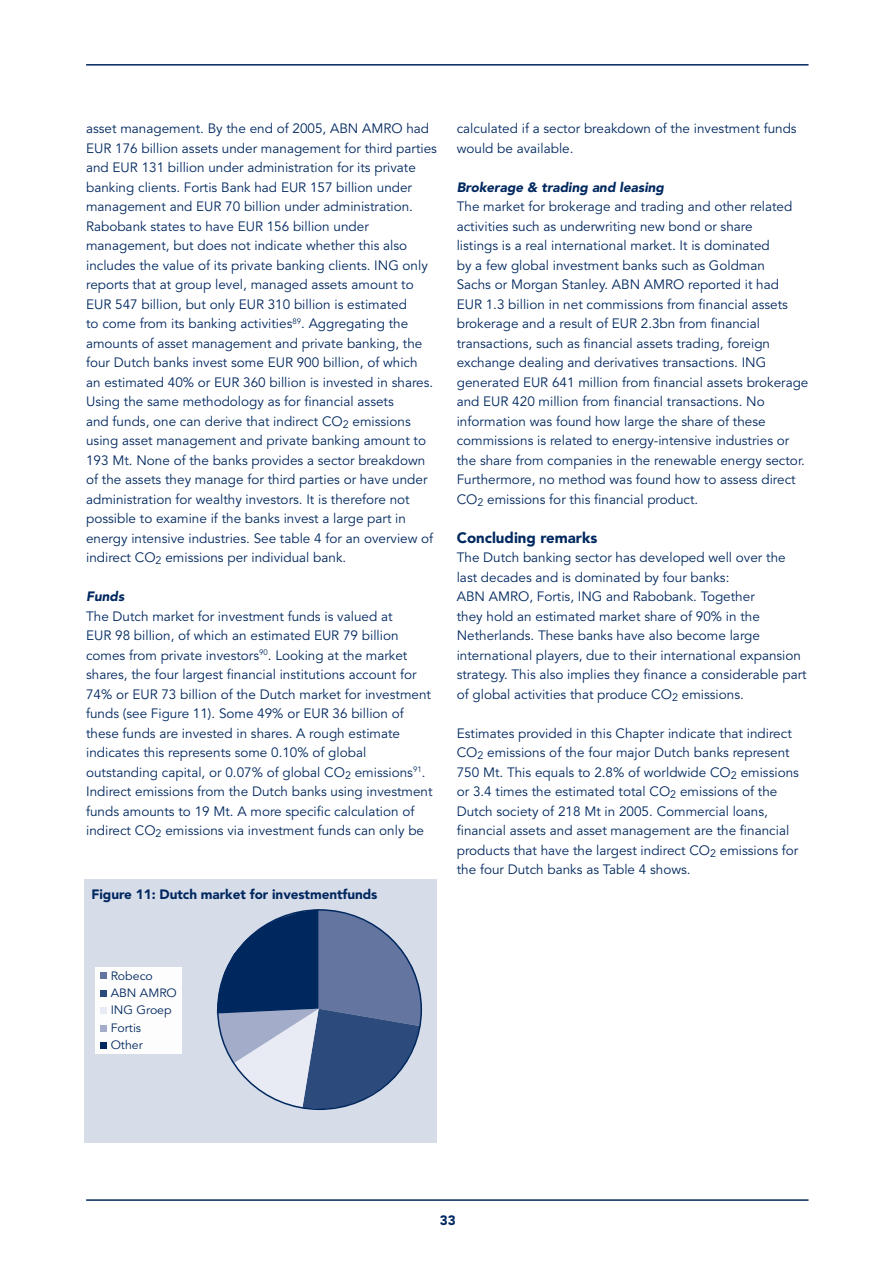
<style>
.page{position:relative;width:893px;height:1263px;background:#fff}
.page>*{position:absolute;margin:0;border:0;box-sizing:border-box;transform-origin:0 0}
.t1{font:900 15px "Avenir";color:#00285f}
.t2{font:13.5px/19.5px "Avenir";color:#00285f}
.t3{font:900 13.5px "Avenir";letter-spacing:-.005em;color:#00285f}
.t4{font:italic 900 13.5px "Avenir";color:#00285f}
.t5{font:12px/17.4px "Avenir";color:#00285f}
</style>
<div class="page">
<hr style="left:86px;top:64px;width:722px;height:2px;background:#00285f">
<hr style="left:86px;top:1199px;width:722px;height:2px;background:#00285f">
<div style="left:85px;top:879px;width:352px;height:264px;background:#d7dce9"></div>
<svg style="left:217px;top:909px;width:204px;height:200px"></svg>
<div style="left:95px;top:967px;width:86px;height:86px;background:#fdfdfd"></div>
<svg style="left:100px;top:973px;width:6px;height:6px"></svg>
<svg style="left:100px;top:990px;width:6px;height:6px"></svg>
<div style="left:100px;top:1007px;width:6px;height:7px;background:#e8ebf3"></div>
<svg style="left:100px;top:1025px;width:6px;height:6px"></svg>
<div style="left:100px;top:1042px;width:6px;height:7px;background:#00285f"></div>
<p class="t2" style="left:86px;top:120px;width:352px">asset management. By the end of 2005, ABN AMRO had EUR 176 billion assets under management for third parties and EUR 131 billion under administration for its private banking clients. Fortis Bank had EUR 157 billion under management and EUR 70 billion under administration.<br>Rabobank states to have EUR 156 billion under management, but does not indicate whether this also includes the value of its private banking clients. ING only reports that at group level, managed assets amount to EUR 547 billion, but only EUR 310 billion is estimated<br>to come from its banking activities<sup>89</sup>. Aggregating the amounts of asset management and private banking, the four Dutch banks invest some EUR 900 billion, of which<br>an estimated 40% or EUR 360 billion is invested in shares.<br>Using the same methodology as for financial assets<br>and funds, one can derive that indirect CO<sub>2</sub> emissions using asset management and private banking amount to 193 Mt. None of the banks provides a sector breakdown of the assets they manage for third parties or have under administration for wealthy investors. It is therefore not possible to examine if the banks invest a large part in energy intensive industries. See table 4 for an overview of indirect CO<sub>2</sub> emissions per individual bank.</p>
<p class="t4" style="left:86px;top:591px;width:40px">Funds</p>
<p class="t2" style="left:86px;top:608px;width:348px">The Dutch market for investment funds is valued at<br>EUR 98 billion, of which an estimated EUR 79 billion comes from private investors<sup>90</sup>. Looking at the market shares, the four largest financial institutions account for 74% or EUR 73 billion of the Dutch market for investment funds (see Figure 11). Some 49% or EUR 36 billion of these funds are invested in shares. A rough estimate indicates this represents some 0.10% of global outstanding capital, or 0.07% of global CO<sub>2</sub> emissions<sup>91</sup>.<br>Indirect emissions from the Dutch banks using investment funds amounts to 19 Mt. A more specific calculation of indirect CO<sub>2</sub> emissions via investment funds can only be</p>
<p class="t3" style="left:92px;top:889px;width:287px">Figure 11: Dutch market for investmentfunds</p>
<p class="t2" style="left:456px;top:120px;width:341px">calculated if a sector breakdown of the investment funds would be available.</p>
<p class="t4" style="left:456px;top:181px;width:209px">Brokerage &amp; trading and leasing</p>
<p class="t2" style="left:456px;top:198px;width:353px">The market for brokerage and trading and other related activities such as underwriting new bond or share<br>listings is a real international market. It is dominated<br>by a few global investment banks such as Goldman<br>Sachs or Morgan Stanley. ABN AMRO reported it had<br>EUR 1.3 billion in net commissions from financial assets brokerage and a result of EUR 2.3bn from financial transactions, such as financial assets trading, foreign exchange dealing and derivatives transactions. ING generated EUR 641 million from financial assets brokerage and EUR 420 million from financial transactions. No information was found how large the share of these commissions is related to energy-intensive industries or the share from companies in the renewable energy sector.<br>Furthermore, no method was found how to assess direct CO<sub>2</sub> emissions for this financial product.</p>
<p class="t1" style="left:456px;top:531px;width:142px">Concluding remarks</p>
<p class="t2" style="left:456px;top:549px;width:351px">The Dutch banking sector has developed well over the last decades and is dominated by four banks:<br>ABN AMRO, Fortis, ING and Rabobank. Together<br>they hold an estimated market share of 90% in the Netherlands. These banks have also become large international players, due to their international expansion strategy. This also implies they finance a considerable part of global activities that produce CO<sub>2</sub> emissions.</p>
<p class="t2" style="left:456px;top:725px;width:344px">Estimates provided in this Chapter indicate that indirect CO<sub>2</sub> emissions of the four major Dutch banks represent 750 Mt. This equals to 2.8% of worldwide CO<sub>2</sub> emissions or 3.4 times the estimated total CO<sub>2</sub> emissions of the Dutch society of 218 Mt in 2005. Commercial loans, financial assets and asset management are the financial products that have the largest indirect CO<sub>2</sub> emissions for the four Dutch banks as Table 4 shows.</p>
<p class="t5" style="left:111px;top:968px;width:68px">Robeco<br>ABN AMRO<br>ING Groep<br>Fortis<br>Other</p>
<p class="t3" style="left:439px;top:1215px;width:17px">33</p>
</div>
